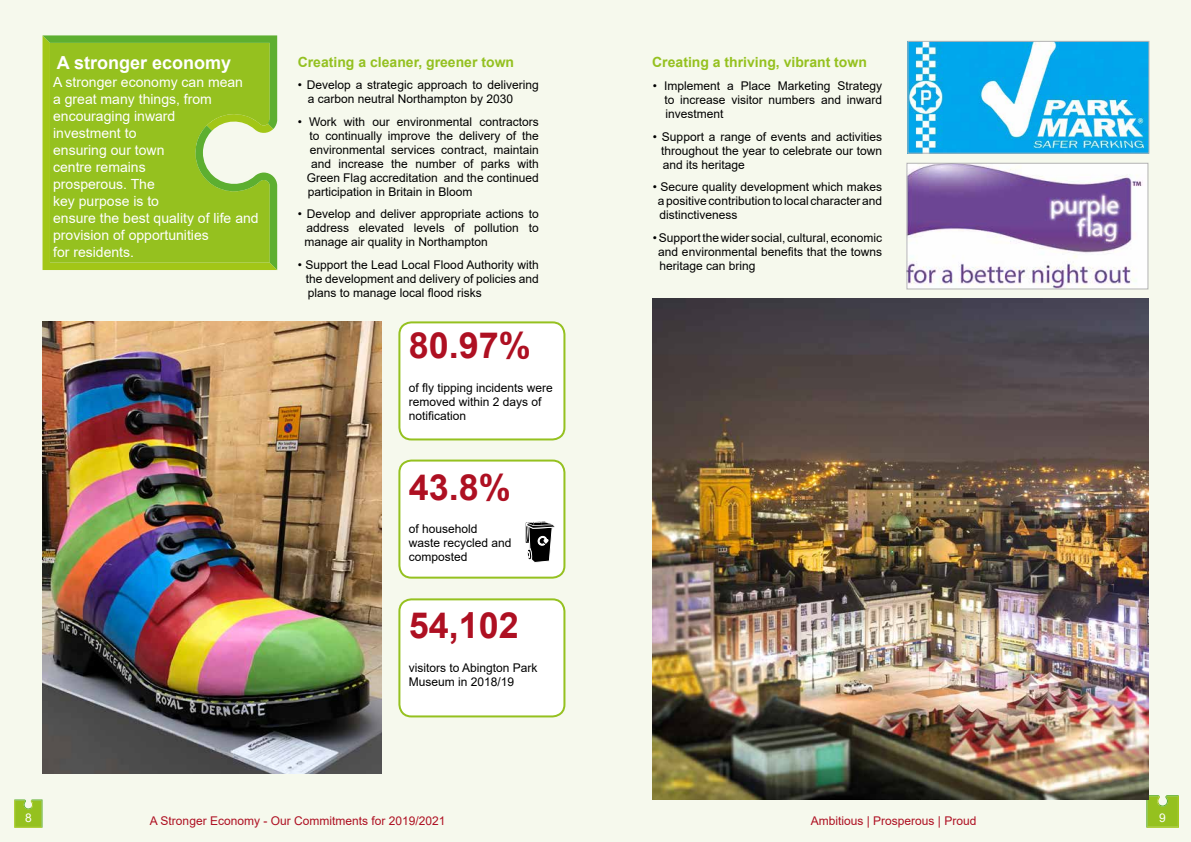
<style>
.page{position:relative;width:1191px;height:842px;background:#f6f9ed}
.page>*{position:absolute;margin:0;border:0;box-sizing:border-box;transform-origin:0 0}
.t1{font:700 36px "Arial";color:#ae1022}
.t2{font:700 18px "Arial";color:#fff}
.t3{font:14px/17px "Arial";color:#fff}
.t4{font:700 14px "Arial";color:#95c11f}
.t5{font:700 14px "Arial";color:#94c121}
.t6{font:12px/14px "Arial";color:#000;text-align:justify}
.t7{font:12px "Arial";color:#ae1022}
.t8{font:12px "Arial";color:#fff}
</style>
<div class="page">
<svg style="left:14px;top:799px;width:29px;height:29px"></svg>
<svg style="left:1146px;top:795px;width:33px;height:33px"></svg>
<svg style="left:43px;top:35px;width:234px;height:235px;background:#99c42c"></svg>
<img style="left:652px;top:299px;width:496px;height:500px">
<img style="left:909px;top:43px;width:238px;height:108px">
<div style="left:907px;top:41px;width:242px;height:112px;border:1px solid #b3b3b3"></div>
<img style="left:908px;top:165px;width:238px;height:122px">
<div style="left:906px;top:163px;width:242px;height:126px;border:1px solid #b3b3b3"></div>
<img style="left:43px;top:321px;width:338px;height:453px">
<div style="left:399px;top:322px;width:165px;height:117px;background:#fff;border-radius:12px"></div>
<div style="left:398px;top:321px;width:167px;height:119px;border:2px solid #95c11f;border-radius:12px"></div>
<div style="left:399px;top:461px;width:165px;height:117px;background:#fff;border-radius:12px"></div>
<div style="left:398px;top:460px;width:167px;height:119px;border:2px solid #95c11f;border-radius:12px"></div>
<svg style="left:526px;top:521px;width:29px;height:42px"></svg>
<div style="left:399px;top:599px;width:165px;height:117px;background:#fff;border-radius:12px"></div>
<div style="left:398px;top:598px;width:167px;height:119px;border:2px solid #95c11f;border-radius:12px"></div>
<h2 class="t2" style="left:57px;top:50px;width:176px">A stronger economy</h2>
<p class="t3" style="left:53px;top:73px;width:207px">A stronger economy can mean<br>a great many things, from encouraging inward<br>investment to<br>ensuring our town<br>centre remains<br>prosperous. The<br>key purpose is to<br>ensure the best quality of life and provision of opportunities<br>for residents.</p>
<p class="t5" style="left:298px;top:52px;width:218px">Creating a cleaner, greener town</p>
<p class="t4" style="left:652px;top:52px;width:216px">Creating a thriving, vibrant town</p>
<p class="t6" style="left:308px;top:78px;width:232px;text-indent:-10px">• Develop a strategic approach to delivering a carbon neutral Northampton by 2030</p>
<p class="t6" style="left:298px;top:114px;width:242px">• Work with our environmental contractors</p>
<p class="t6" style="left:309px;top:128px;width:231px">to continually improve the delivery of the</p>
<p class="t6" style="left:310px;top:142px;width:230px">environmental services contract, maintain</p>
<p class="t6" style="left:311px;top:156px;width:229px">and increase the number of parks with</p>
<p class="t6" style="left:307px;top:170px;width:233px">Green Flag accreditation and the continued</p>
<p class="t6" style="left:308px;top:184px;width:166px">participation in Britain in Bloom</p>
<p class="t6" style="left:304px;top:207px;width:236px;text-indent:-7px">• Develop and deliver appropriate actions to address elevated levels of pollution to manage air quality in Northampton</p>
<p class="t6" style="left:306px;top:257px;width:234px;text-indent:-8px">• Support the Lead Local Flood Authority with the development and delivery of policies and plans to manage local flood risks</p>
<h1 class="t1" style="left:409px;top:320px;width:124px">80.97%</h1>
<p class="t6" style="left:409px;top:381px;width:146px;text-align:left">of fly tipping incidents were removed within 2 days of notification</p>
<h1 class="t1" style="left:409px;top:461px;width:104px">43.8%</h1>
<p class="t6" style="left:409px;top:522px;width:104px;text-align:left">of household waste recycled and composted</p>
<h1 class="t1" style="left:409px;top:600px;width:112px">54,102</h1>
<p class="t6" style="left:409px;top:661px;width:130px">visitors to Abington Park<br>Museum in 2018/19</p>
<p class="t6" style="left:664px;top:79px;width:219px;text-indent:-12px">• Implement a Place Marketing Strategy to increase visitor numbers and inward investment</p>
<p class="t6" style="left:661px;top:129px;width:222px;text-indent:-8px">• Support a range of events and activities throughout the year to celebrate our town and its heritage</p>
<p class="t6" style="left:658px;top:180px;width:226px;text-indent:-5px">• Secure quality development which makes a positive contribution to local character and distinctiveness</p>
<p class="t6" style="left:658px;top:230px;width:225px;text-indent:-5px">• Support the wider social, cultural, economic and environmental benefits that the towns heritage can bring</p>
<p class="t8" style="left:25px;top:810px;width:8px">8</p>
<p class="t7" style="left:150px;top:813px;width:297px">A Stronger Economy - Our Commitments for 2019/2021</p>
<p class="t7" style="left:810px;top:813px;width:167px">Ambitious | Prosperous | Proud</p>
<p class="t8" style="left:1159px;top:810px;width:8px">9</p>
</div>
